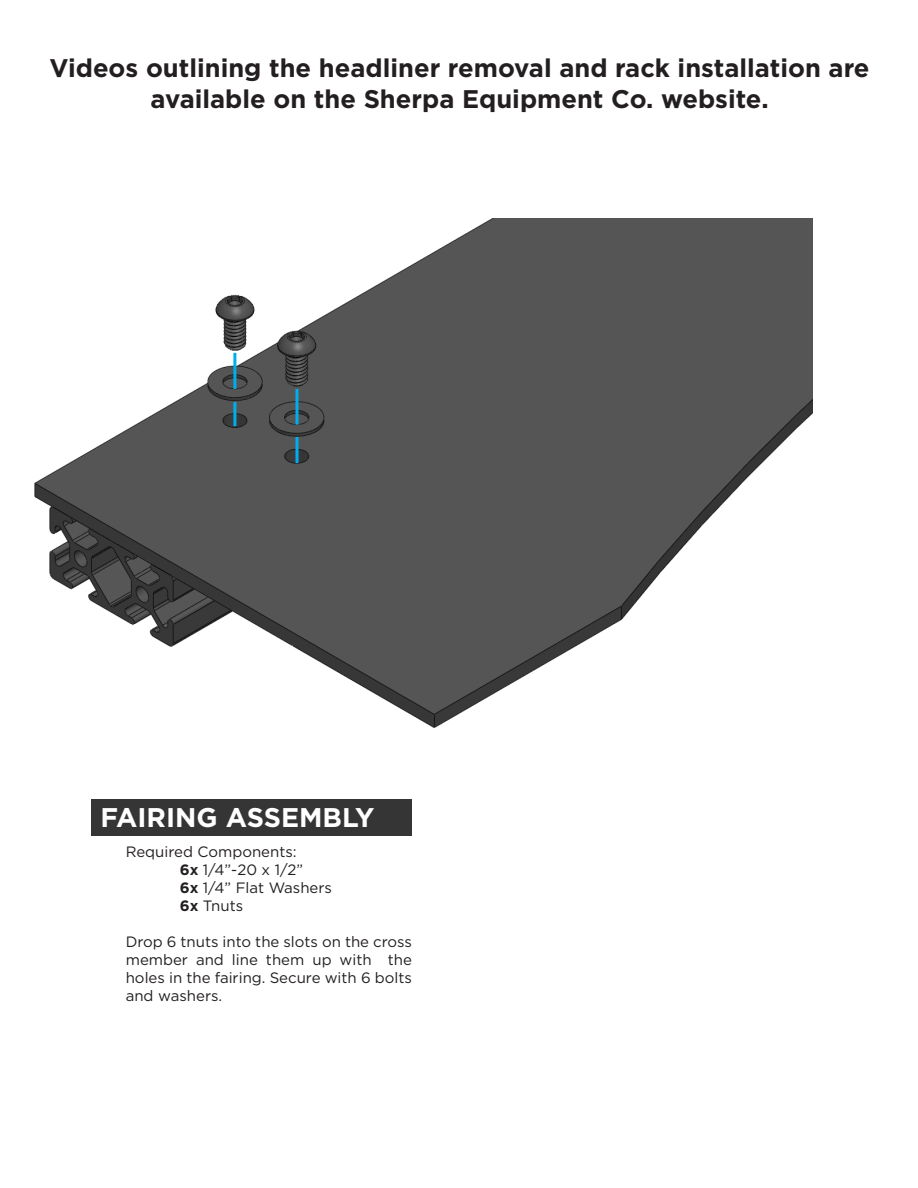
<style>
.page{position:relative;width:918px;height:1188px;background:#fff}
.page>*{position:absolute;margin:0;border:0;box-sizing:border-box;transform-origin:0 0}
.t1{font:700 27px "Gotham";color:#fff}
.t2{font:700 25.5px/30.6px "Gotham";color:#231f20;text-align:center}
.t3{font:15px/18px "Gotham";color:#231f20;text-align:justify}
.s1{font-weight:700}
</style>
<div class="page">
<div style="left:92px;top:800px;width:320px;height:36px;background:#363536"></div>
<img style="left:34px;top:219px;width:778px;height:509px">
<hr style="left:233px;top:353px;width:3px;height:36px;background:#00aeef">
<hr style="left:233px;top:402px;width:3px;height:24px;background:#00aeef">
<hr style="left:296px;top:389px;width:2px;height:36px;background:#00aeef">
<hr style="left:296px;top:437px;width:2px;height:26px;background:#00aeef">
<p class="t2" style="left:49px;top:52px;width:822px">Videos outlining the headliner removal and rack installation are available on the Sherpa Equipment Co. website.</p>
<p class="t1" style="left:101px;top:802px;width:276px">FAIRING ASSEMBLY</p>
<p class="t3" style="left:126px;top:843px;width:173px">Required Components:</p>
<p class="t3" style="left:180px;top:861px;width:125px"><span class="s1">6x</span> 1/4”-20 x 1/2”</p>
<p class="t3" style="left:180px;top:879px;width:154px"><span class="s1">6x</span> 1/4” Flat Washers</p>
<p class="t3" style="left:180px;top:897px;width:65px"><span class="s1">6x</span> Tnuts</p>
<p class="t3" style="left:126px;top:933px;width:288px">Drop 6 tnuts into the slots on the cross member and line them up with the holes in the fairing. Secure with 6 bolts and washers.</p>
</div>
